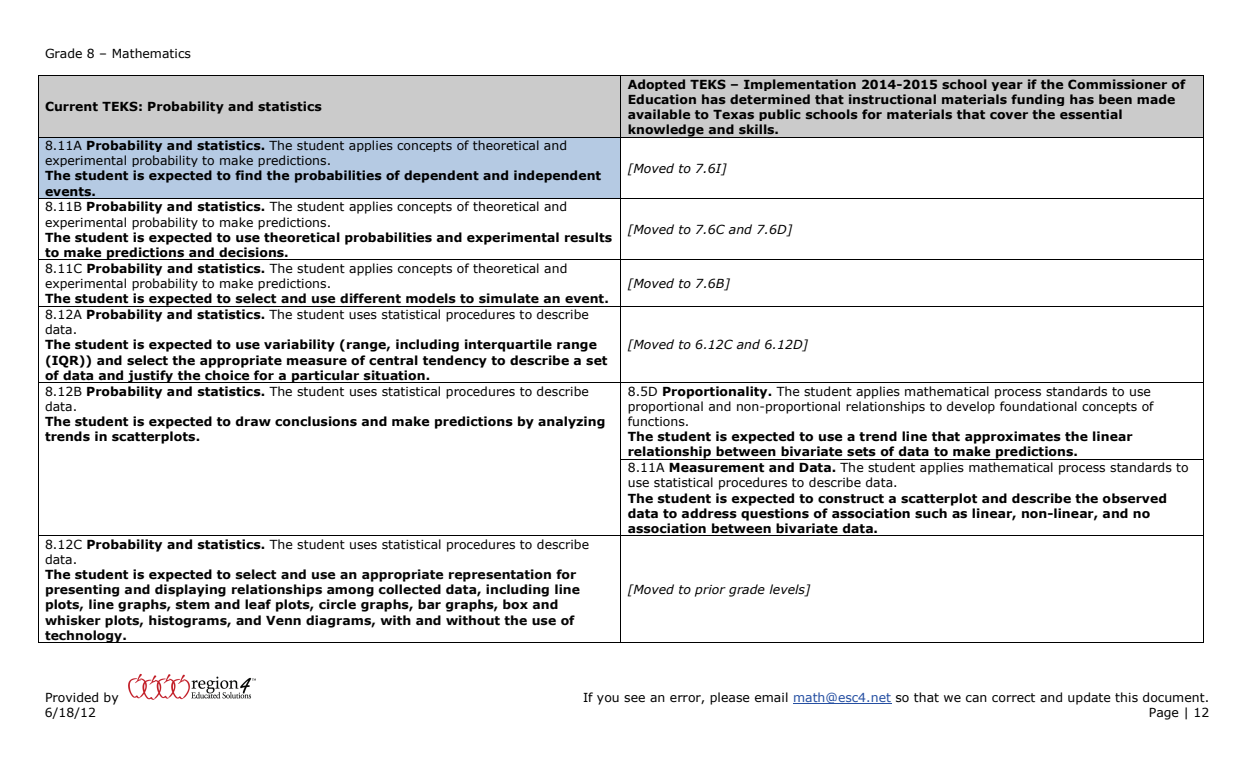
<style>
.page{position:relative;width:1260px;height:765px;background:#fff}
.page>*{position:absolute;margin:0;border:0;box-sizing:border-box;transform-origin:0 0}
.t1{font:700 12.5px/15.2px "Verdana";color:#000}
.t2{font:12.5px/15.1px "Verdana";letter-spacing:.005em;color:#000}
.t3{font:700 12.5px/15.1px "Verdana";color:#060606}
.t4{font:italic 12.5px "Verdana";letter-spacing:.005em;color:#000}
.s1{font-weight:700}
.s2{color:#000}
.s3{color:#254fa2}
</style>
<div class="page">
<hr style="left:793px;top:703px;width:98px;height:1px;background:#254fa2">
<img style="left:128px;top:673px;width:128px;height:27px">
<div style="left:39px;top:76px;width:582px;height:23px;background:#cbcbcb"></div>
<div style="left:39px;top:99px;width:6px;height:15px;background:#cbcbcb"></div>
<div style="left:614px;top:99px;width:7px;height:15px;background:#cbcbcb"></div>
<div style="left:39px;top:114px;width:582px;height:23px;background:#cbcbcb"></div>
<div style="left:45px;top:99px;width:569px;height:15px;background:#cbcbcb"></div>
<div style="left:621px;top:76px;width:7px;height:61px;background:#cbcbcb"></div>
<div style="left:1197px;top:76px;width:6px;height:61px;background:#cbcbcb"></div>
<div style="left:628px;top:76px;width:569px;height:15px;background:#cbcbcb"></div>
<div style="left:628px;top:91px;width:569px;height:15px;background:#cbcbcb"></div>
<div style="left:628px;top:106px;width:569px;height:16px;background:#cbcbcb"></div>
<div style="left:628px;top:122px;width:569px;height:15px;background:#cbcbcb"></div>
<hr style="left:39px;top:75px;width:582px;height:1px;background:#000">
<hr style="left:621px;top:75px;width:582px;height:1px;background:#000">
<hr style="left:38px;top:76px;width:1px;height:61px;background:#000">
<hr style="left:621px;top:76px;width:1px;height:61px;background:#000">
<hr style="left:1203px;top:76px;width:1px;height:61px;background:#000">
<div style="left:39px;top:137px;width:6px;height:61px;background:#b5cae3"></div>
<div style="left:614px;top:137px;width:7px;height:61px;background:#b5cae3"></div>
<div style="left:45px;top:137px;width:569px;height:16px;background:#b5cae3"></div>
<div style="left:45px;top:153px;width:569px;height:15px;background:#b5cae3"></div>
<div style="left:45px;top:168px;width:569px;height:15px;background:#b5cae3"></div>
<div style="left:45px;top:183px;width:569px;height:15px;background:#b5cae3"></div>
<hr style="left:39px;top:137px;width:582px;height:1px;background:#000">
<hr style="left:621px;top:137px;width:582px;height:1px;background:#000">
<hr style="left:38px;top:137px;width:1px;height:61px;background:#000">
<hr style="left:621px;top:137px;width:1px;height:61px;background:#000">
<hr style="left:1203px;top:137px;width:1px;height:61px;background:#000">
<hr style="left:39px;top:198px;width:582px;height:1px;background:#000">
<hr style="left:621px;top:198px;width:582px;height:1px;background:#000">
<hr style="left:38px;top:199px;width:1px;height:61px;background:#000">
<hr style="left:621px;top:199px;width:1px;height:61px;background:#000">
<hr style="left:1203px;top:199px;width:1px;height:61px;background:#000">
<hr style="left:39px;top:259px;width:582px;height:1px;background:#000">
<hr style="left:621px;top:259px;width:582px;height:1px;background:#000">
<hr style="left:38px;top:260px;width:1px;height:46px;background:#000">
<hr style="left:621px;top:260px;width:1px;height:46px;background:#000">
<hr style="left:1203px;top:260px;width:1px;height:46px;background:#000">
<hr style="left:39px;top:306px;width:582px;height:1px;background:#000">
<hr style="left:621px;top:306px;width:582px;height:1px;background:#000">
<hr style="left:38px;top:306px;width:1px;height:76px;background:#000">
<hr style="left:621px;top:306px;width:1px;height:76px;background:#000">
<hr style="left:1203px;top:306px;width:1px;height:76px;background:#000">
<hr style="left:39px;top:382px;width:582px;height:1px;background:#000">
<hr style="left:621px;top:382px;width:582px;height:1px;background:#000">
<hr style="left:38px;top:383px;width:1px;height:76px;background:#000">
<hr style="left:621px;top:383px;width:1px;height:76px;background:#000">
<hr style="left:1203px;top:383px;width:1px;height:76px;background:#000">
<hr style="left:621px;top:459px;width:582px;height:1px;background:#000">
<hr style="left:38px;top:459px;width:1px;height:76px;background:#000">
<hr style="left:621px;top:459px;width:1px;height:76px;background:#000">
<hr style="left:1203px;top:459px;width:1px;height:76px;background:#000">
<hr style="left:39px;top:536px;width:582px;height:1px;background:#000">
<hr style="left:621px;top:536px;width:582px;height:1px;background:#000">
<hr style="left:38px;top:536px;width:1px;height:106px;background:#000">
<hr style="left:39px;top:642px;width:582px;height:1px;background:#000">
<hr style="left:621px;top:536px;width:1px;height:106px;background:#000">
<hr style="left:621px;top:642px;width:582px;height:1px;background:#000">
<hr style="left:1203px;top:536px;width:1px;height:106px;background:#000">
<p class="t2" style="left:45px;top:45px;width:148px">Grade 8 – Mathematics</p>
<p class="t1" style="left:45px;top:99px;width:278px">Current TEKS: Probability and statistics</p>
<p class="t2" style="left:45px;top:138px;width:524px">8.11A <span class="s1">Probability and statistics.</span> The student applies concepts of theoretical and experimental probability to make predictions.</p>
<p class="t1" style="left:45px;top:168px;width:558px">The student is expected to find the probabilities of dependent and independent events.</p>
<p class="t2" style="left:45px;top:199px;width:524px">8.11B <span class="s1">Probability and statistics.</span> The student applies concepts of theoretical and experimental probability to make predictions.</p>
<p class="t1" style="left:45px;top:229px;width:569px">The student is expected to use theoretical probabilities and experimental results to make predictions and decisions.</p>
<p class="t2" style="left:45px;top:261px;width:524px">8.11C <span class="s1">Probability and statistics.</span> The student applies concepts of theoretical and experimental probability to make predictions.</p>
<p class="t3" style="left:45px;top:291px;width:565px"><span class="s2">The student is expected to</span> select and use different models to simulate an event.</p>
<p class="t1" style="left:628px;top:76px;width:559px">Adopted TEKS – Implementation 2014-2015 school year if the Commissioner of Education has determined that instructional materials funding has been made available to Texas public schools for materials that cover the essential knowledge and skills.</p>
<p class="t4" style="left:628px;top:160px;width:100px">[Moved to 7.6I]</p>
<p class="t4" style="left:628px;top:221px;width:166px">[Moved to 7.6C and 7.6D]</p>
<p class="t4" style="left:628px;top:275px;width:104px">[Moved to 7.6B]</p>
<p class="t2" style="left:45px;top:307px;width:545px">8.12A <span class="s1">Probability and statistics.</span> The student uses statistical procedures to describe data.</p>
<p class="t1" style="left:45px;top:337px;width:564px">The student is expected to use variability (range, including interquartile range (IQR)) and select the appropriate measure of central tendency to describe a set of data and justify the choice for a particular situation.</p>
<p class="t4" style="left:628px;top:336px;width:182px">[Moved to 6.12C and 6.12D]</p>
<p class="t2" style="left:45px;top:383px;width:546px">8.12B <span class="s1">Probability and statistics.</span> The student uses statistical procedures to describe data.</p>
<p class="t1" style="left:45px;top:414px;width:562px">The student is expected to draw conclusions and make predictions by analyzing trends in scatterplots.</p>
<p class="t2" style="left:628px;top:383px;width:527px">8.5D <span class="s1">Proportionality.</span> The student applies mathematical process standards to use proportional and non-proportional relationships to develop foundational concepts of functions.</p>
<p class="t1" style="left:628px;top:429px;width:506px">The student is expected to use a trend line that approximates the linear relationship between bivariate sets of data to make predictions.</p>
<p class="t2" style="left:628px;top:460px;width:563px">8.11A <span class="s1">Measurement and Data.</span> The student applies mathematical process standards to use statistical procedures to describe data.</p>
<p class="t1" style="left:628px;top:490px;width:541px">The student is expected to construct a scatterplot and describe the observed data to address questions of association such as linear, non-linear, and no association between bivariate data.</p>
<p class="t2" style="left:45px;top:536px;width:546px">8.12C <span class="s1">Probability and statistics.</span> The student uses statistical procedures to describe data.</p>
<p class="t3" style="left:45px;top:567px;width:537px"><span class="s2">The student is expected to</span> select and use an appropriate representation for presenting and displaying relationships among collected data, including line plots, line graphs, stem and leaf plots, circle graphs, bar graphs, box and whisker plots, histograms, and Venn diagrams, with and without the use of technology.</p>
<p class="t4" style="left:628px;top:581px;width:184px">[Moved to prior grade levels]</p>
<p class="t2" style="left:45px;top:690px;width:75px">Provided by</p>
<p class="t2" style="left:583px;top:690px;width:628px">If you see an error, please email <span class="s3">math@esc4.net</span> so that we can correct and update this document.</p>
<p class="t2" style="left:45px;top:705px;width:53px">6/18/12</p>
<p class="t2" style="left:1149px;top:705px;width:62px">Page | 12</p>
</div>
